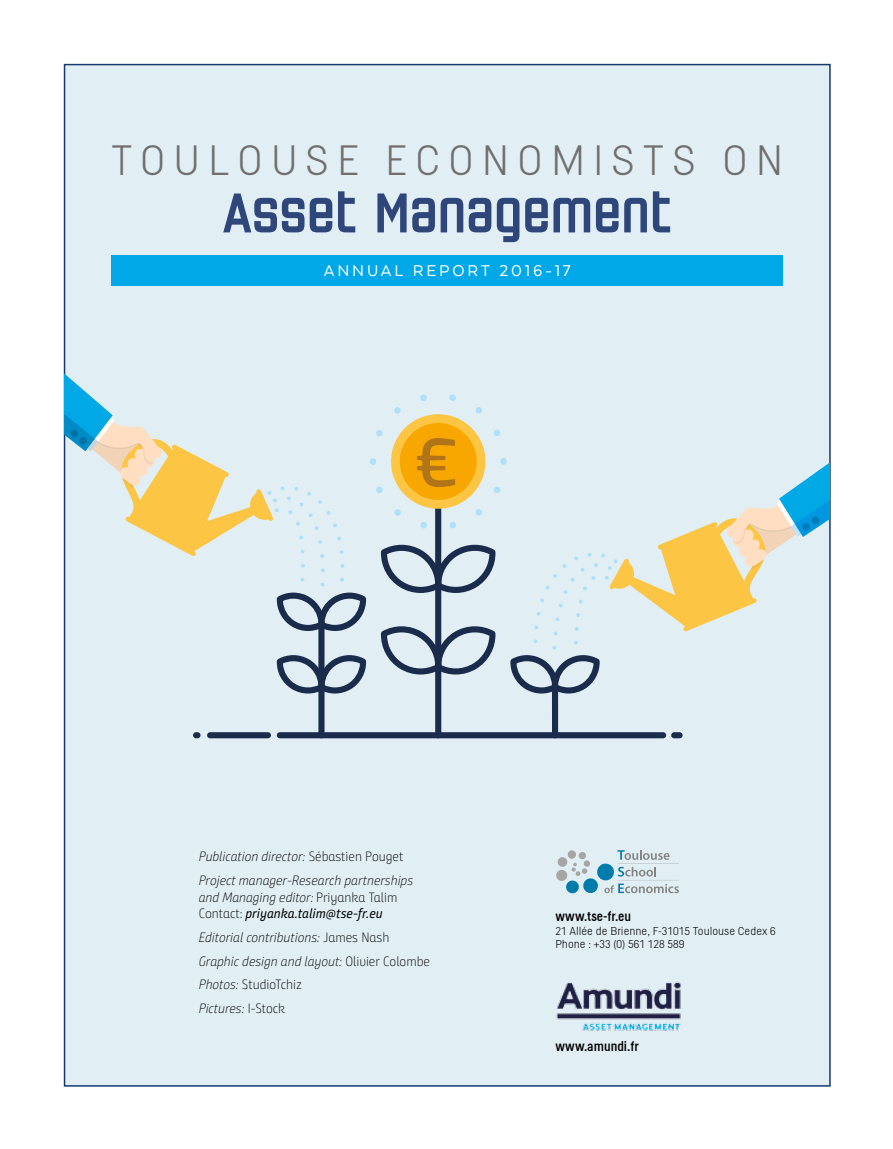
<style>
.page{position:relative;width:893px;height:1149px;background:#fff}
.page>*{position:absolute;margin:0;border:0;box-sizing:border-box;transform-origin:0 0}
.t1{font:900 54px "Necia";color:#2f467b}
.t2{font:300 42px "Helsinki";letter-spacing:.19em;color:#706f6f}
.t3{font:18px "Texta";letter-spacing:.16em;color:#fff}
.t4{font:13.5px/23.7px "Bunday Sans Light Up It";color:#000}
.t5{font:13.5px "Bunday Sans Regular Up It";color:#000}
.t6{font:13.5px "Helsinki";color:#000}
.t7{font:13.5px "Bunday Sans Light Up";color:#000}
.t8{font:300 11.25px/13.5px "Helsinki";color:#000}
.s1{font-family:"Bunday Sans Light Up"}
.s2{font-family:"Bunday Sans Light Up It"}
</style>
<div class="page">
<div style="left:64px;top:64px;width:767px;height:1022px;background:#e1eff4;border:2px solid #163970"></div>
<div style="left:318px;top:621px;width:7px;height:117px;background:#1a2b4c;border-radius:3px"></div>
<svg style="left:277px;top:655px;width:89px;height:38px"></svg>
<svg style="left:277px;top:592px;width:89px;height:38px"></svg>
<div style="left:552px;top:683px;width:6px;height:55px;background:#1a2b4c;border-radius:3px"></div>
<svg style="left:510px;top:655px;width:90px;height:38px"></svg>
<div style="left:435px;top:499px;width:6px;height:239px;background:#1a2b4c;border-radius:3px"></div>
<svg style="left:381px;top:626px;width:115px;height:48px"></svg>
<svg style="left:381px;top:544px;width:115px;height:49px"></svg>
<div style="left:277px;top:732px;width:389px;height:6px;background:#1a2b4c;border-radius:3px"></div>
<div style="left:207px;top:732px;width:64px;height:6px;background:#1a2b4c;border-radius:3px"></div>
<div style="left:671px;top:732px;width:12px;height:6px;background:#1a2b4c;border-radius:3px"></div>
<div style="left:193px;top:732px;width:8px;height:6px;background:#1a2b4c;border-radius:3px"></div>
<svg style="left:533px;top:460px;width:297px;height:189px"></svg>
<svg style="left:65px;top:366px;width:279px;height:220px"></svg>
<svg style="left:370px;top:394px;width:137px;height:134px"></svg>
<svg style="left:556px;top:850px;width:123px;height:43px"></svg>
<img style="left:556px;top:981px;width:125px;height:50px">
<div style="left:111px;top:255px;width:672px;height:30px;background:#00a8e7"></div>
<h2 class="t2" style="left:111px;top:135px;width:673px">TOULOUSE ECONOMISTS ON</h2>
<h1 class="t1" style="left:223px;top:180px;width:451px">Asset Management</h1>
<h3 class="t3" style="left:324px;top:261px;width:248px">ANNUAL REPORT 2016-17</h3>
<p class="t4" style="left:199px;top:844px;width:216px">Publication director: <span class="s1">Sébastien Pouget<br></span>Project manager-Research partnerships</p>
<p class="t4" style="left:199px;top:884px;width:200px">and Managing editor: <span class="s1">Priyanka Talim</span></p>
<p class="t5" style="left:199px;top:904px;width:185px"><span class="s1">Contact:</span> priyanka.talim@tse-fr.eu</p>
<p class="t4" style="left:199px;top:925px;width:233px">Editorial contributions: <span class="s1">James Nash<br></span>Graphic design and layout: <span class="s1">Olivier Colombe</span></p>
<p class="t7" style="left:199px;top:976px;width:105px"><span class="s2">Photos:</span> StudioTchiz</p>
<p class="t4" style="left:199px;top:996px;width:88px">Pictures: <span class="s1">I -Stock</span></p>
<p class="t6" style="left:555px;top:908px;width:77px">www.tse-fr.eu</p>
<p class="t8" style="left:555px;top:923px;width:222px">21 Allée de Brienne, F-31015 Toulouse Cedex 6<br>Phone : +33 (0) 561 128 589</p>
<p class="t6" style="left:555px;top:1038px;width:85px">www.amundi.fr</p>
</div>
